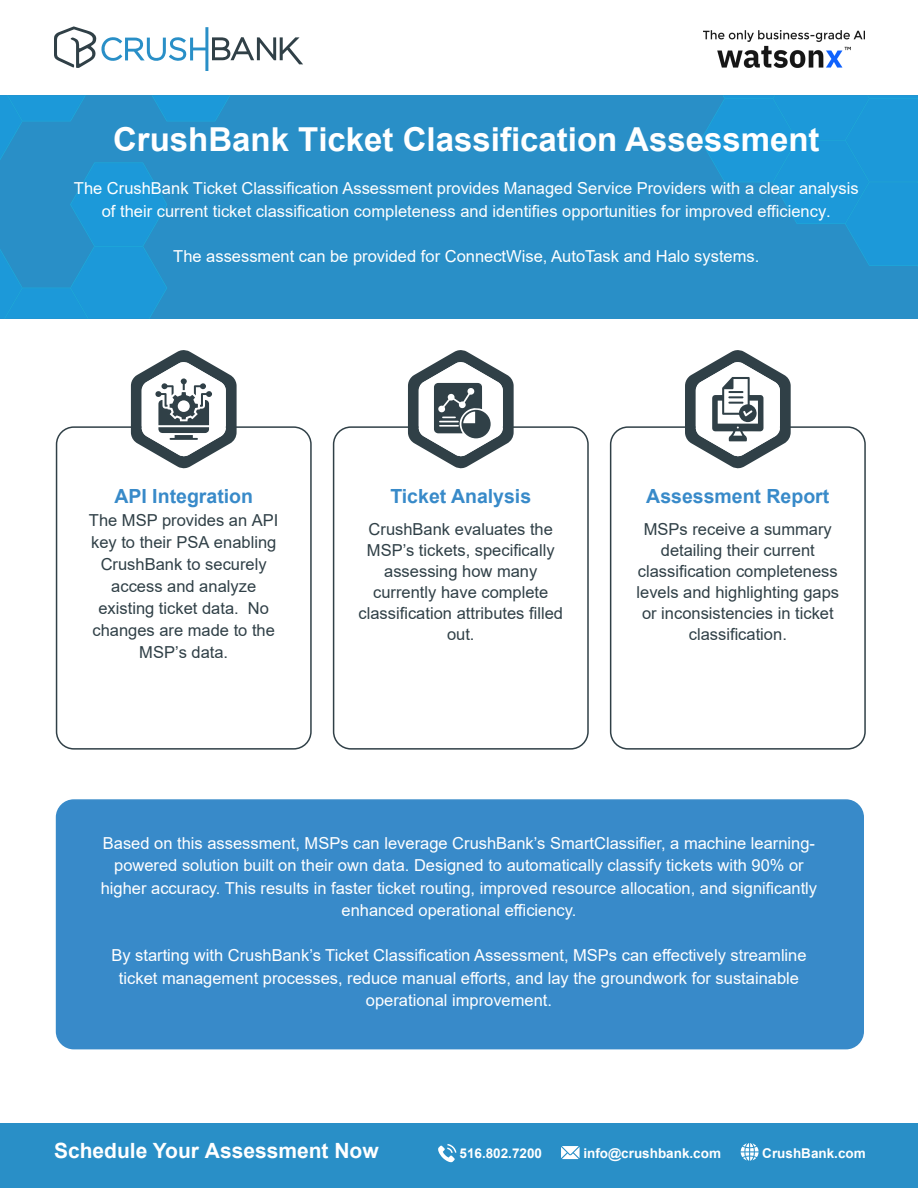
<style>
.page{position:relative;width:918px;height:1188px;background:#fff}
.page>*{position:absolute;margin:0;border:0;box-sizing:border-box;transform-origin:0 0}
.t1{font:700 33px "Arial";color:#fff}
.t2{font:700 21px "Arial";color:#fff}
.t3{font:700 19.5px "Arial";color:#388ac9}
.t4{font:16.5px/22.5px "Arial";color:#fff;text-align:center}
.t5{font:16.5px/21px "Arial";color:#304047;text-align:center}
.t6{font:700 13.5px "Arial";color:#fff}
</style>
<div class="page">
<div style="left:0;top:95px;width:918px;height:224px;background:#298fc7"></div>
<svg style="left:700px;top:95px;width:218px;height:171px"></svg>
<svg style="left:0;top:95px;width:230px;height:224px"></svg>
<svg style="left:54px;top:26px;width:249px;height:45px"></svg>
<div style="left:0;top:1123px;width:918px;height:65px;background:#298fc7"></div>
<svg style="left:561px;top:1146px;width:19px;height:13px"></svg>
<svg style="left:741px;top:1143px;width:18px;height:18px"></svg>
<svg style="left:438px;top:1144px;width:18px;height:18px"></svg>
<img style="left:704px;top:30px;width:160px;height:37px">
<div style="left:56px;top:426px;width:256px;height:324px;border:2px solid #304047;border-radius:17px"></div>
<div style="left:57px;top:800px;width:806px;height:249px;background:#388ac9;border-radius:17px"></div>
<div style="left:56px;top:799px;width:808px;height:250px;border:2px solid #388ac9;border-radius:17px"></div>
<div style="left:333px;top:426px;width:256px;height:324px;border:2px solid #304047;border-radius:17px"></div>
<div style="left:610px;top:426px;width:256px;height:324px;border:2px solid #304047;border-radius:17px"></div>
<svg style="left:131px;top:350px;width:106px;height:118px"></svg>
<svg style="left:408px;top:350px;width:106px;height:118px"></svg>
<svg style="left:685px;top:350px;width:106px;height:118px"></svg>
<p class="t1" style="left:113px;top:116px;width:708px">CrushBank Ticket Classification Assessment</p>
<p class="t4" style="left:74px;top:177px;width:786px">The CrushBank Ticket Classification Assessment provides Managed Service Providers with a clear analysis of their current ticket classification completeness and identifies opportunities for improved efficiency.</p>
<p class="t4" style="left:173px;top:244px;width:588px">The assessment can be provided for ConnectWise, AutoTask and Halo systems.</p>
<p class="t3" style="left:114px;top:482px;width:140px">API Integration</p>
<p class="t3" style="left:390px;top:482px;width:142px">Ticket Analysis</p>
<p class="t3" style="left:646px;top:482px;width:185px">Assessment Report</p>
<p class="t5" style="left:89px;top:509px;width:191px;line-height:22px">The MSP provides an API key to their PSA enabling<br>CrushBank to securely access and analyze existing ticket data. No changes are made to the<br>MSP’s data.</p>
<p class="t5" style="left:359px;top:518px;width:206px">CrushBank evaluates the<br>MSP’s tickets, specifically assessing how many currently have complete classification attributes filled out.</p>
<p class="t5" style="left:637px;top:518px;width:204px">MSPs receive a summary detailing their current classification completeness levels and highlighting gaps or inconsistencies in ticket classification.</p>
<p class="t4" style="left:101px;top:832px;width:718px">Based on this assessment, MSPs can leverage CrushBank’s SmartClassifier, a machine learning&shy;powered solution built on their own data. Designed to automatically classify tickets with 90% or higher accuracy. This results in faster ticket routing, improved resource allocation, and significantly enhanced operational efficiency.</p>
<p class="t4" style="left:111px;top:944px;width:697px">By starting with CrushBank’s Ticket Classification Assessment, MSPs can effectively streamline ticket management processes, reduce manual efforts, and lay the groundwork for sustainable operational improvement.</p>
<p class="t2" style="left:54px;top:1136px;width:326px">Schedule Your Assessment Now</p>
<p class="t6" style="left:459px;top:1143px;width:84px">516.802.7200</p>
<p class="t6" style="left:583px;top:1143px;width:139px">info@crushbank.com</p>
<p class="t6" style="left:762px;top:1143px;width:105px">CrushBank.com</p>
</div>
